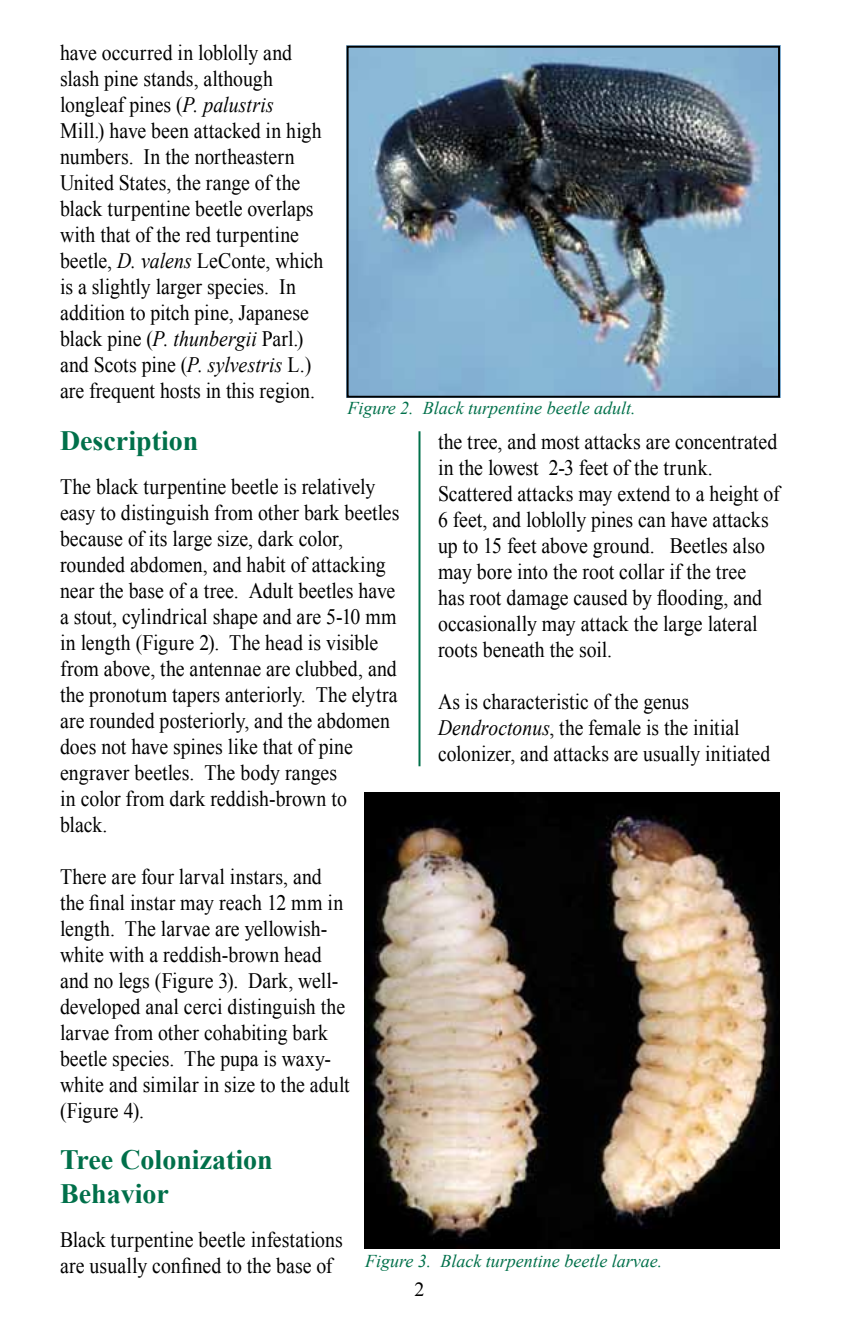
<style>
.page{position:relative;width:864px;height:1332px;background:#fff}
.page>*{position:absolute;margin:0;border:0;box-sizing:border-box;transform-origin:0 0}
.Heading_2{font:700 28px/33.6px "Times New Roman";color:#00704a}
.body{font:22px/26px "Times New Roman";color:#000;scale:.9 1}
.t1{font:20px "Times New Roman";color:#000}
.Figure_Caption{font:italic 18px "Times New Roman";color:#00704a}
.s1{font-style:italic}
</style>
<div class="page">
<hr style="left:418px;top:431px;width:2px;height:335px;background:#00704a">
<img style="left:350px;top:49px;width:427px;height:346px">
<div style="left:347px;top:46px;width:433px;height:352px;border:2px solid #000"></div>
<img style="left:365px;top:792px;width:415px;height:457px">
<p class="body" style="left:60px;top:40px;width:294px">have occurred in loblolly and slash pine stands, although longleaf pines (<span class="s1">P. palustris<br></span>Mill.) have been attacked in high numbers. In the northeastern<br>United States, the range of the black turpentine beetle overlaps with that of the red turpentine beetle, <span class="s1">D. valens</span> LeConte, which is a slightly larger species. In addition to pitch pine, Japanese black pine (<span class="s1">P. thunbergii</span> Parl.) and Scots pine (<span class="s1">P. sylvestris</span> L.) are frequent hosts in this region.</p>
<p class="Heading_2" style="left:60px;top:423px;width:140px">Description</p>
<p class="body" style="left:60px;top:473px;width:379px">The black turpentine beetle is relatively easy to distinguish from other bark beetles because of its large size, dark color, rounded abdomen, and habit of attacking near the base of a tree. Adult beetles have a stout, cylindrical shape and are 5-10 mm in length (Figure 2). The head is visible from above, the antennae are clubbed, and the pronotum tapers anteriorly. The elytra are rounded posteriorly, and the abdomen does not have spines like that of pine engraver beetles. The body ranges<br>in color from dark reddish-brown to black.</p>
<p class="body" style="left:60px;top:863px;width:323px">There are four larval instars, and the final instar may reach 12 mm in length. The larvae are yellowish&shy;white with a reddish-brown head and no legs (Figure 3). Dark, well&shy;developed anal cerci distinguish the larvae from other cohabiting bark beetle species. The pupa is waxy&shy;white and similar in size to the adult (Figure 4).</p>
<p class="Heading_2" style="left:60px;top:1143px;width:214px">Tree Colonization<br>Behavior</p>
<p class="body" style="left:60px;top:1226px;width:316px">Black turpentine beetle infestations are usually confined to the base of</p>
<p class="Figure_Caption" style="left:347px;top:396px;width:290px">Figure 2. Black turpentine beetle adult.</p>
<p class="body" style="left:438px;top:428px;width:381px">the tree, and most attacks are concentrated in the lowest 2-3 feet of the trunk.<br>Scattered attacks may extend to a height of 6 feet, and loblolly pines can have attacks up to 15 feet above ground. Beetles also may bore into the root collar if the tree<br>has root damage caused by flooding, and occasionally may attack the large lateral roots beneath the soil.</p>
<p class="body" style="left:438px;top:688px;width:371px">As is characteristic of the genus<br><span class="s1">Dendroctonus</span>, the female is the initial colonizer, and attacks are usually initiated</p>
<p class="Figure_Caption" style="left:365px;top:1249px;width:299px">Figure 3. Black turpentine beetle larvae.</p>
<p class="t1" style="left:414px;top:1276px;width:11px">2</p>
</div>
